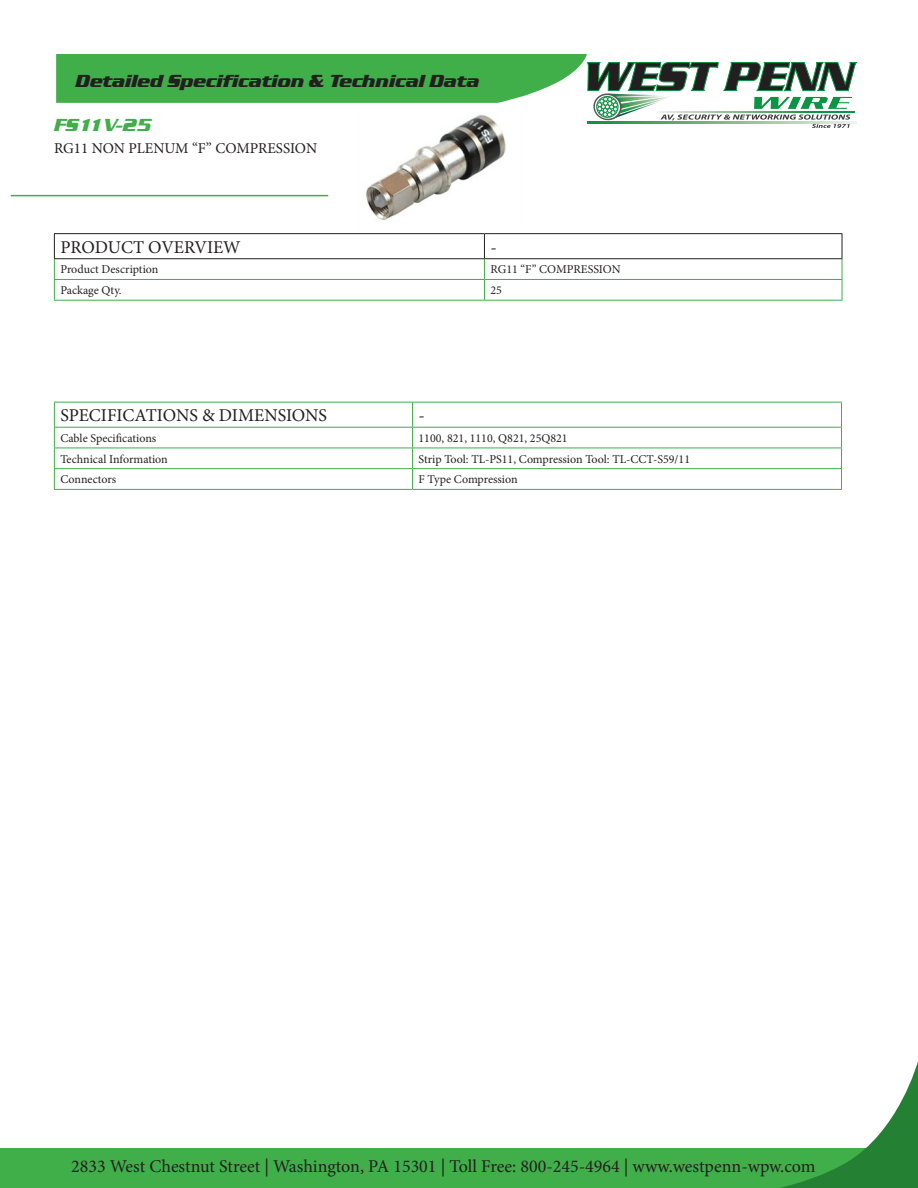
<style>
.page{position:relative;width:918px;height:1188px;background:#fff}
.page>*{position:absolute;margin:0;border:0;box-sizing:border-box;transform-origin:0 0}
.Renee_White_Bold{font:18px "Minion Pro";color:#231f20}
.StiboTableHeaderRow{font:18px "Minion Pro";color:#231f20}
.t1{font:italic 700 18px "Serpentine D";color:#231f20}
.t2{font:italic 700 18px "Serpentine D";color:#40ae49}
.plain_White_Bold{font:18px "Minion Pro";color:#231f20}
.plain{font:15px "Minion Pro";letter-spacing:-.005em;color:#231f20}
.plain-2{font:12px "Minion Pro";color:#231f20}
</style>
<div class="page">
<hr style="left:11px;top:195px;width:317px;height:1px;background:#40ae49">
<hr style="left:54px;top:279px;width:430px;height:1px;background:#40ae49">
<hr style="left:484px;top:279px;width:358px;height:1px;background:#40ae49">
<hr style="left:54px;top:300px;width:430px;height:1px;background:#40ae49">
<hr style="left:484px;top:300px;width:358px;height:1px;background:#40ae49">
<hr style="left:54px;top:233px;width:430px;height:1px;background:#231f20">
<svg style="left:54px;top:234px;width:1px;height:66px"></svg>
<hr style="left:484px;top:233px;width:358px;height:1px;background:#231f20">
<svg style="left:484px;top:234px;width:1px;height:66px"></svg>
<svg style="left:842px;top:234px;width:1px;height:66px"></svg>
<hr style="left:54px;top:258px;width:430px;height:1px;background:#231f20">
<hr style="left:484px;top:258px;width:358px;height:1px;background:#231f20">
<div style="left:0;top:1149px;width:918px;height:39px;background:#40ae49"></div>
<svg style="left:746px;top:1061px;width:172px;height:127px"></svg>
<svg style="left:56px;top:54px;width:801px;height:74px"></svg>
<hr style="left:54px;top:448px;width:359px;height:1px;background:#40ae49">
<hr style="left:413px;top:448px;width:429px;height:1px;background:#40ae49">
<hr style="left:54px;top:468px;width:359px;height:1px;background:#40ae49">
<hr style="left:413px;top:468px;width:429px;height:1px;background:#40ae49">
<hr style="left:54px;top:489px;width:359px;height:1px;background:#40ae49">
<hr style="left:413px;top:489px;width:429px;height:1px;background:#40ae49">
<hr style="left:54px;top:402px;width:359px;height:1px;background:#40ae49">
<svg style="left:54px;top:403px;width:1px;height:86px"></svg>
<hr style="left:413px;top:402px;width:429px;height:1px;background:#40ae49">
<svg style="left:412px;top:403px;width:1px;height:86px"></svg>
<svg style="left:841px;top:403px;width:1px;height:86px"></svg>
<hr style="left:54px;top:427px;width:359px;height:1px;background:#40ae49">
<hr style="left:413px;top:427px;width:429px;height:1px;background:#40ae49">
<img style="left:359px;top:110px;width:162px;height:111px">
<p class="t1" style="left:76px;top:71px;width:405px">Detailed Specification &amp; Technical Data</p>
<p class="t2" style="left:54px;top:115px;width:99px">FS11V-25</p>
<p class="plain" style="left:54px;top:139px;width:265px">RG11 NON PLENUM “F” COMPRESSION</p>
<p class="StiboTableHeaderRow" style="left:60px;top:235px;width:182px">PRODUCT OVERVIEW</p>
<p class="plain_White_Bold" style="left:490px;top:235px;width:8px">-</p>
<p class="plain-2" style="left:60px;top:262px;width:100px">Product Description</p>
<p class="plain-2" style="left:490px;top:262px;width:132px">RG11 “F” COMPRESSION</p>
<p class="plain-2" style="left:60px;top:282px;width:63px">Package Qty.</p>
<p class="plain-2" style="left:490px;top:282px;width:13px">25</p>
<p class="StiboTableHeaderRow" style="left:60px;top:403px;width:268px">SPECIFICATIONS &amp; DIMENSIONS</p>
<p class="plain_White_Bold" style="left:419px;top:403px;width:8px">-</p>
<p class="plain-2" style="left:60px;top:430px;width:97px">Cable Specifications</p>
<p class="plain-2" style="left:419px;top:430px;width:151px">1100, 821, 1110, Q821, 25Q821</p>
<p class="plain-2" style="left:60px;top:451px;width:109px">Technical Information</p>
<p class="plain-2" style="left:419px;top:451px;width:273px">Strip Tool: TL-PS11, Compression Tool: TL-CCT-S59/11</p>
<p class="plain-2" style="left:60px;top:472px;width:57px">Connectors</p>
<p class="plain-2" style="left:419px;top:472px;width:101px">F Type Compression</p>
<p class="Renee_White_Bold" style="left:71px;top:1154px;width:746px">2833 West Chestnut Street | Washington, PA 15301 | Toll Free: 800-245-4964 | www.westpenn-wpw.com</p>
</div>
